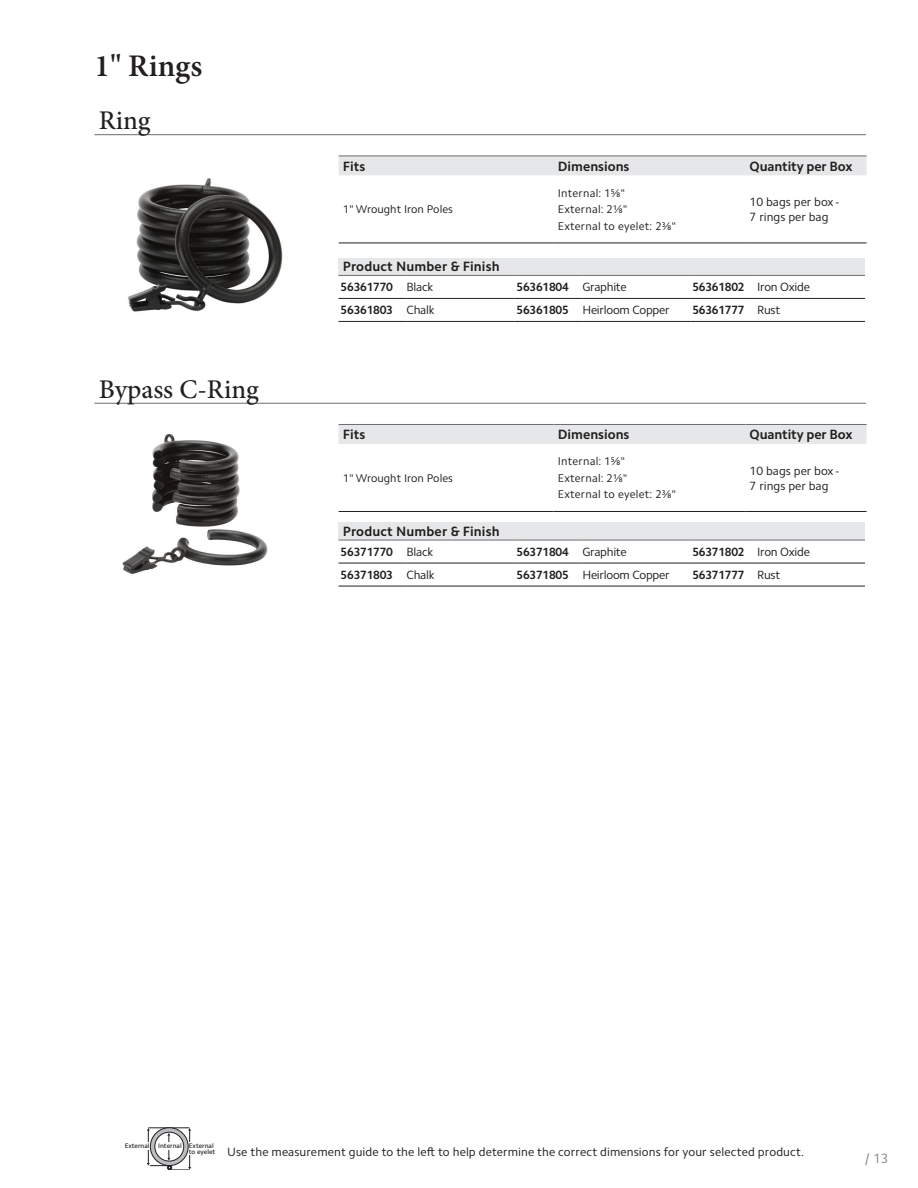
<style>
.page{position:relative;width:918px;height:1188px;background:#fff}
.page>*{position:absolute;margin:0;border:0;box-sizing:border-box;transform-origin:0 0}
.t1{font:600 31.5px "Minion Pro";color:#231f20}
.t2{font:500 27px "Minion Pro";color:#231f20}
.t3{font:700 13.5px "Camphor Std";color:#231f20}
.t4{font:13.5px "Camphor Std";color:#888a8d}
.t5{font:12px/15px "Camphor Std";color:#231f20}
.t6{font:700 12px "Camphor Std";letter-spacing:-.02em;color:#231f20}
.t7{font:12px "Camphor Std";letter-spacing:-.02em;color:#231f20}
.t8{font:11.25px "Camphor Std";letter-spacing:.02em;color:#231f20}
.t9{font:11.25px "Camphor Std";color:#231f20}
.t10{font:500 6.6px/5.6px "Camphor Std";color:#231f20}
</style>
<div class="page">
<hr style="left:94px;top:134px;width:772px;height:1px;background:#6c6d70">
<hr style="left:94px;top:403px;width:772px;height:1px;background:#6c6d70">
<img style="left:128px;top:178px;width:155px;height:134px">
<img style="left:122px;top:434px;width:146px;height:140px">
<div style="left:338px;top:258px;width:527px;height:17px;background:#e6e7e9"></div>
<hr style="left:338px;top:275px;width:69px;height:1px;background:#6c6d70">
<hr style="left:407px;top:275px;width:107px;height:1px;background:#6c6d70">
<hr style="left:514px;top:275px;width:68px;height:1px;background:#6c6d70">
<hr style="left:582px;top:275px;width:108px;height:1px;background:#6c6d70">
<hr style="left:690px;top:275px;width:67px;height:1px;background:#6c6d70">
<hr style="left:757px;top:275px;width:108px;height:1px;background:#6c6d70">
<hr style="left:338px;top:298px;width:69px;height:1px;background:#231f20">
<hr style="left:407px;top:298px;width:107px;height:1px;background:#231f20">
<hr style="left:514px;top:298px;width:68px;height:1px;background:#231f20">
<hr style="left:582px;top:298px;width:108px;height:1px;background:#231f20">
<hr style="left:690px;top:298px;width:67px;height:1px;background:#231f20">
<hr style="left:757px;top:298px;width:108px;height:1px;background:#231f20">
<hr style="left:338px;top:321px;width:69px;height:1px;background:#231f20">
<hr style="left:407px;top:321px;width:107px;height:1px;background:#231f20">
<hr style="left:514px;top:321px;width:68px;height:1px;background:#231f20">
<hr style="left:582px;top:321px;width:108px;height:1px;background:#231f20">
<hr style="left:690px;top:321px;width:67px;height:1px;background:#231f20">
<hr style="left:757px;top:321px;width:108px;height:1px;background:#231f20">
<div style="left:338px;top:522px;width:527px;height:18px;background:#e6e7e9"></div>
<hr style="left:338px;top:540px;width:69px;height:1px;background:#6c6d70">
<hr style="left:407px;top:540px;width:107px;height:1px;background:#6c6d70">
<hr style="left:514px;top:540px;width:68px;height:1px;background:#6c6d70">
<hr style="left:582px;top:540px;width:108px;height:1px;background:#6c6d70">
<hr style="left:690px;top:540px;width:67px;height:1px;background:#6c6d70">
<hr style="left:757px;top:540px;width:108px;height:1px;background:#6c6d70">
<hr style="left:338px;top:563px;width:69px;height:1px;background:#231f20">
<hr style="left:407px;top:563px;width:107px;height:1px;background:#231f20">
<hr style="left:514px;top:563px;width:68px;height:1px;background:#231f20">
<hr style="left:582px;top:563px;width:108px;height:1px;background:#231f20">
<hr style="left:690px;top:563px;width:67px;height:1px;background:#231f20">
<hr style="left:757px;top:563px;width:108px;height:1px;background:#231f20">
<hr style="left:338px;top:586px;width:69px;height:1px;background:#231f20">
<hr style="left:407px;top:586px;width:107px;height:1px;background:#231f20">
<hr style="left:514px;top:586px;width:68px;height:1px;background:#231f20">
<hr style="left:582px;top:586px;width:108px;height:1px;background:#231f20">
<hr style="left:690px;top:586px;width:67px;height:1px;background:#231f20">
<hr style="left:757px;top:586px;width:108px;height:1px;background:#231f20">
<svg style="left:147px;top:1128px;width:44px;height:42px"></svg>
<div style="left:156px;top:1142px;width:14px;height:8px;background:#fff"></div>
<div style="left:339px;top:157px;width:528px;height:18px;background:#e6e7e9"></div>
<hr style="left:339px;top:156px;width:215px;height:1px;background:#6c6d70">
<hr style="left:554px;top:156px;width:191px;height:1px;background:#6c6d70">
<hr style="left:745px;top:156px;width:122px;height:1px;background:#6c6d70">
<hr style="left:339px;top:243px;width:215px;height:1px;background:#231f20">
<hr style="left:554px;top:243px;width:191px;height:1px;background:#231f20">
<hr style="left:745px;top:243px;width:122px;height:1px;background:#231f20">
<div style="left:339px;top:425px;width:528px;height:19px;background:#e6e7e9"></div>
<hr style="left:339px;top:424px;width:215px;height:1px;background:#6c6d70">
<hr style="left:554px;top:424px;width:191px;height:1px;background:#6c6d70">
<hr style="left:745px;top:424px;width:122px;height:1px;background:#6c6d70">
<hr style="left:339px;top:511px;width:215px;height:1px;background:#231f20">
<hr style="left:554px;top:511px;width:191px;height:1px;background:#231f20">
<hr style="left:745px;top:511px;width:122px;height:1px;background:#231f20">
<p class="t1" style="left:94px;top:44px;width:109px">1" Rings</p>
<p class="t2" style="left:99px;top:103px;width:53px">Ring</p>
<p class="t2" style="left:99px;top:371px;width:161px">Bypass C-Ring</p>
<p class="t3" style="left:343px;top:158px;width:24px">Fits</p>
<p class="t3" style="left:558px;top:158px;width:73px">Dimensions</p>
<p class="t3" style="left:750px;top:158px;width:104px">Quantity per Box</p>
<p class="t9" style="left:343px;top:203px;width:112px">1" Wrought Iron Poles</p>
<p class="t8" style="left:558px;top:186px;width:69px">Internal: 1⅝"</p>
<p class="t8" style="left:558px;top:203px;width:71px">External: 2⅛"</p>
<p class="t8" style="left:558px;top:219px;width:120px">External to eyelet: 2⅜"</p>
<p class="t5" style="left:750px;top:194px;width:91px">10 bags per box -<br>7 rings per bag</p>
<p class="t3" style="left:343px;top:259px;width:158px">Product Number &amp; Finish</p>
<p class="t6" style="left:341px;top:280px;width:54px">56361770</p>
<p class="t5" style="left:407px;top:280px;width:28px">Black</p>
<p class="t6" style="left:517px;top:280px;width:54px">56361804</p>
<p class="t7" style="left:582px;top:280px;width:46px">Graphite</p>
<p class="t6" style="left:692px;top:280px;width:54px">56361802</p>
<p class="t7" style="left:757px;top:280px;width:54px">Iron Oxide</p>
<p class="t6" style="left:341px;top:303px;width:54px">56361803</p>
<p class="t5" style="left:407px;top:303px;width:30px">Chalk</p>
<p class="t6" style="left:517px;top:303px;width:54px">56361805</p>
<p class="t7" style="left:582px;top:303px;width:89px">Heirloom Copper</p>
<p class="t6" style="left:692px;top:303px;width:54px">56361777</p>
<p class="t5" style="left:757px;top:303px;width:25px">Rust</p>
<p class="t3" style="left:343px;top:427px;width:24px">Fits</p>
<p class="t3" style="left:558px;top:427px;width:73px">Dimensions</p>
<p class="t3" style="left:750px;top:427px;width:104px">Quantity per Box</p>
<p class="t9" style="left:343px;top:471px;width:112px">1" Wrought Iron Poles</p>
<p class="t8" style="left:558px;top:455px;width:69px">Internal: 1⅝"</p>
<p class="t8" style="left:558px;top:471px;width:71px">External: 2⅛"</p>
<p class="t8" style="left:558px;top:488px;width:120px">External to eyelet: 2⅜"</p>
<p class="t5" style="left:750px;top:463px;width:91px">10 bags per box -<br>7 rings per bag</p>
<p class="t3" style="left:343px;top:524px;width:158px">Product Number &amp; Finish</p>
<p class="t6" style="left:341px;top:545px;width:54px">56371770</p>
<p class="t5" style="left:407px;top:544px;width:28px">Black</p>
<p class="t6" style="left:517px;top:545px;width:54px">56371804</p>
<p class="t7" style="left:582px;top:545px;width:46px">Graphite</p>
<p class="t6" style="left:692px;top:545px;width:54px">56371802</p>
<p class="t7" style="left:757px;top:545px;width:54px">Iron Oxide</p>
<p class="t6" style="left:341px;top:568px;width:54px">56371803</p>
<p class="t5" style="left:407px;top:567px;width:30px">Chalk</p>
<p class="t6" style="left:517px;top:568px;width:54px">56371805</p>
<p class="t7" style="left:582px;top:568px;width:89px">Heirloom Copper</p>
<p class="t6" style="left:692px;top:568px;width:54px">56371777</p>
<p class="t5" style="left:757px;top:567px;width:25px">Rust</p>
<p class="t10" style="left:125px;top:1143px;width:26px">External</p>
<p class="t10" style="left:158px;top:1143px;width:25px">Internal</p>
<p class="t10" style="left:189px;top:1143px;width:28px">External to eyelet</p>
<p class="t5" style="left:227px;top:1145px;width:579px">Use the measurement guide to the left to help determine the correct dimensions for your selected product.</p>
<p class="t4" style="left:865px;top:1150px;width:25px">/ 13</p>
</div>
